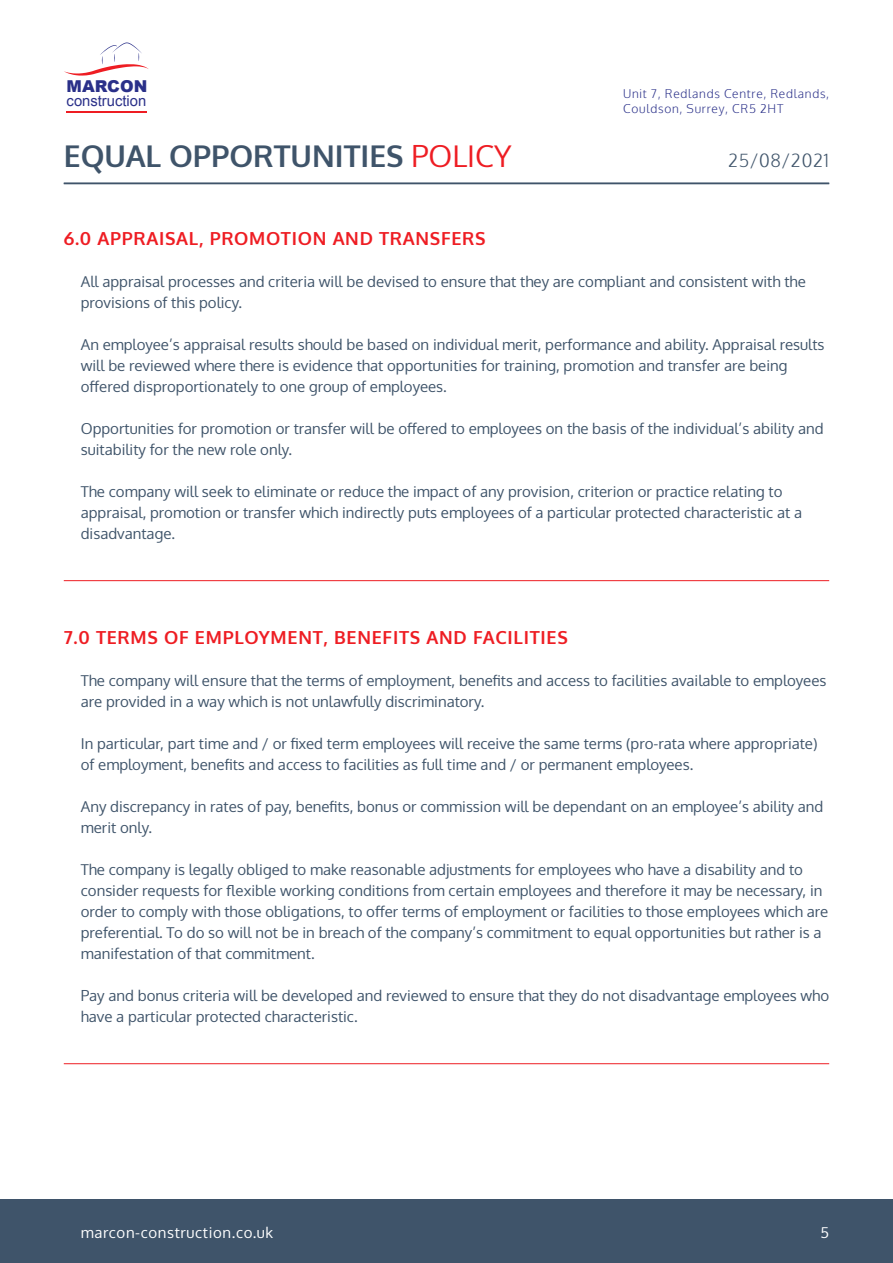
<style>
.page{position:relative;width:893px;height:1263px;background:#fff}
.page>*{position:absolute;margin:0;border:0;box-sizing:border-box;transform-origin:0 0}
.t1{font:700 30px "Oxygen";color:#3f546a}
.t2{font:700 18px "Oxygen";letter-spacing:.04em;color:#ee1d23}
.t3{font:300 18px "Oxygen";letter-spacing:.04em;color:#3f546a}
.t4{font:900 16.35px "Arial";color:#2a3089}
.t5{font:15px/21px "Oxygen";color:#3f546a}
.t6{font:15px "Oxygen";letter-spacing:.04em;color:#fff}
.t7{font:14.85px "Arial";color:#2a3089}
.t8{font:300 12px/15px "Oxygen";letter-spacing:.06em;color:#2a3089}
.s1{font-weight:400;color:#ee1d23}
</style>
<div class="page">
<hr style="left:67px;top:112px;width:80px;height:1px;background:#ee1d23">
<svg style="left:64px;top:42px;width:85px;height:34px"></svg>
<div style="left:0;top:1199px;width:893px;height:64px;background:#3f546a"></div>
<hr style="left:64px;top:183px;width:765px;height:1px;background:#3f546a">
<hr style="left:64px;top:580px;width:765px;height:1px;background:#ee1d23">
<hr style="left:64px;top:1063px;width:765px;height:1px;background:#ee1d23">
<p class="t4" style="left:67px;top:74px;width:82px">MARCON</p>
<p class="t7" style="left:67px;top:91px;width:81px">construction</p>
<p class="t8" style="left:623px;top:86px;width:208px">Unit 7, Redlands Centre, Redlands,<br>Couldson, Surrey, CR5 2HT</p>
<p class="t1" style="left:64px;top:137px;width:449px">EQUAL OPPORTUNITIES <span class="s1">POLICY</span></p>
<p class="t3" style="left:728px;top:149px;width:103px">25/08/2021</p>
<p class="t2" style="left:64px;top:227px;width:423px">6.0 APPRAISAL, PROMOTION AND TRANSFERS</p>
<p class="t5" style="left:81px;top:271px;width:727px">All appraisal processes and criteria will be devised to ensure that they are compliant and consistent with the provisions of this policy.</p>
<p class="t5" style="left:81px;top:334px;width:745px">An employee’s appraisal results should be based on individual merit, performance and ability. Appraisal results will be reviewed where there is evidence that opportunities for training, promotion and transfer are being offered disproportionately to one group of employees.</p>
<p class="t5" style="left:81px;top:418px;width:744px">Opportunities for promotion or transfer will be offered to employees on the basis of the individual’s ability and suitability for the new role only.</p>
<p class="t5" style="left:81px;top:481px;width:723px">The company will seek to eliminate or reduce the impact of any provision, criterion or practice relating to appraisal, promotion or transfer which indirectly puts employees of a particular protected characteristic at a disadvantage.</p>
<p class="t2" style="left:64px;top:626px;width:506px">7.0 TERMS OF EMPLOYMENT, BENEFITS AND FACILITIES</p>
<p class="t5" style="left:81px;top:670px;width:747px">The company will ensure that the terms of employment, benefits and access to facilities available to employees are provided in a way which is not unlawfully discriminatory.</p>
<p class="t5" style="left:81px;top:733px;width:738px">In particular, part time and / or fixed term employees will receive the same terms (pro-rata where appropriate) of employment, benefits and access to facilities as full time and / or permanent employees.</p>
<p class="t5" style="left:81px;top:796px;width:744px">Any discrepancy in rates of pay, benefits, bonus or commission will be dependant on an employee’s ability and merit only.</p>
<p class="t5" style="left:81px;top:859px;width:749px">The company is legally obliged to make reasonable adjustments for employees who have a disability and to consider requests for flexible working conditions from certain employees and therefore it may be necessary, in order to comply with those obligations, to offer terms of employment or facilities to those employees which are preferential. To do so will not be in breach of the company’s commitment to equal opportunities but rather is a manifestation of that commitment.</p>
<p class="t5" style="left:81px;top:985px;width:750px">Pay and bonus criteria will be developed and reviewed to ensure that they do not disadvantage employees who have a particular protected characteristic.</p>
<p class="t6" style="left:81px;top:1222px;width:194px">marcon-construction.co.uk</p>
<p class="t6" style="left:821px;top:1222px;width:10px">5</p>
</div>
